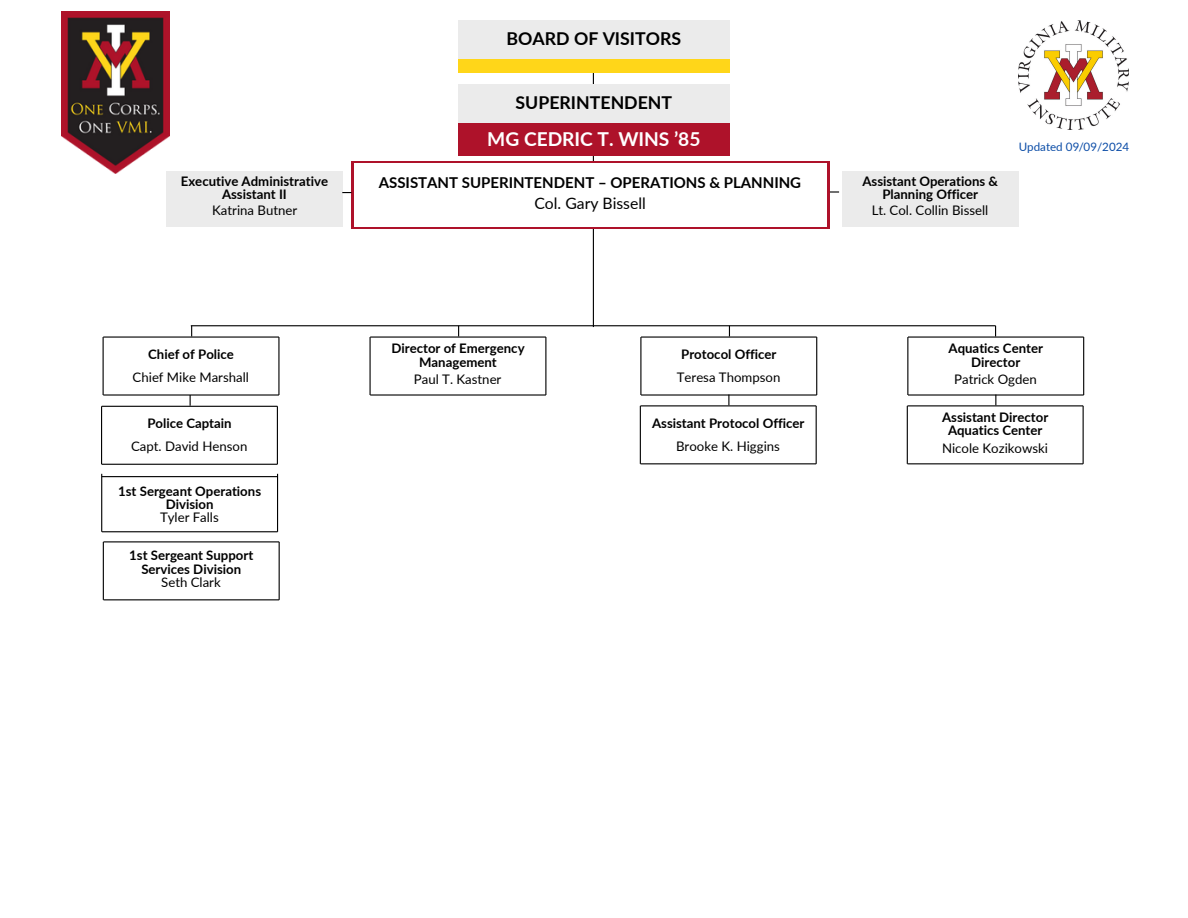
<style>
.page{position:relative;width:1188px;height:918px;background:#fff}
.page>*{position:absolute;margin:0;border:0;box-sizing:border-box;transform-origin:0 0}
.t1{font:700 19.2px "Lato";color:#fff}
.t2{font:700 17.7px "Lato";color:#000}
.t3{font:15.75px "Lato";color:#000}
.t4{font:700 15px "Lato";color:#000}
.t5{font:700 13.2px/13.2px "Lato";color:#000;text-align:center}
.t6{font:13.2px "Lato";color:#000}
.t7{font:11.55px "Lato";color:#0c4da7}
</style>
<div class="page">
<img style="left:1019px;top:20px;width:110px;height:109px">
<img style="left:61px;top:11px;width:108px;height:162px">
<hr style="left:593px;top:46px;width:1px;height:281px;background:#000">
<div style="left:458px;top:123px;width:272px;height:32px;background:#ae122a"></div>
<div style="left:458px;top:84px;width:272px;height:39px;background:#ebebeb"></div>
<div style="left:458px;top:55px;width:272px;height:18px;background:#ffd619"></div>
<div style="left:458px;top:20px;width:272px;height:39px;background:#ebebeb"></div>
<div style="left:351px;top:161px;width:479px;height:67px;background:linear-gradient(to bottom,#ae122a,#ae122a)"></div>
<div style="left:354px;top:163px;width:473px;height:63px;background:#fff"></div>
<div style="left:166px;top:171px;width:176px;height:55px;background:#ebebeb"></div>
<div style="left:842px;top:171px;width:177px;height:55px;background:#ebebeb"></div>
<hr style="left:103px;top:336px;width:176px;height:2px;background:#000">
<hr style="left:103px;top:394px;width:176px;height:2px;background:#000">
<hr style="left:103px;top:337px;width:1px;height:58px;background:#000">
<hr style="left:278px;top:337px;width:2px;height:58px;background:#000">
<hr style="left:191px;top:325px;width:805px;height:1px;background:#000">
<hr style="left:102px;top:476px;width:175px;height:1px;background:#000">
<hr style="left:102px;top:531px;width:176px;height:1px;background:#000">
<hr style="left:101px;top:474px;width:1px;height:58px;background:#000">
<hr style="left:277px;top:474px;width:1px;height:58px;background:#000">
<hr style="left:103px;top:541px;width:176px;height:1px;background:#000">
<hr style="left:103px;top:599px;width:176px;height:1px;background:#000">
<hr style="left:103px;top:542px;width:1px;height:58px;background:#000">
<hr style="left:279px;top:542px;width:1px;height:58px;background:#000">
<svg style="left:830px;top:191px;width:9px;height:2px"></svg>
<hr style="left:370px;top:336px;width:176px;height:2px;background:#000">
<hr style="left:370px;top:394px;width:176px;height:2px;background:#000">
<hr style="left:370px;top:337px;width:1px;height:58px;background:#000">
<hr style="left:545px;top:337px;width:1px;height:58px;background:#000">
<hr style="left:641px;top:336px;width:176px;height:2px;background:#000">
<hr style="left:641px;top:394px;width:176px;height:2px;background:#000">
<hr style="left:640px;top:337px;width:1px;height:58px;background:#000">
<hr style="left:816px;top:337px;width:1px;height:58px;background:#000">
<hr style="left:908px;top:336px;width:176px;height:2px;background:#000">
<hr style="left:908px;top:394px;width:176px;height:2px;background:#000">
<hr style="left:907px;top:337px;width:1px;height:58px;background:#000">
<hr style="left:1083px;top:337px;width:1px;height:58px;background:#000">
<hr style="left:640px;top:405px;width:176px;height:1px;background:#000">
<hr style="left:640px;top:463px;width:176px;height:1px;background:#000">
<hr style="left:640px;top:406px;width:1px;height:58px;background:#000">
<hr style="left:816px;top:406px;width:1px;height:58px;background:#000">
<hr style="left:907px;top:405px;width:176px;height:1px;background:#000">
<hr style="left:907px;top:463px;width:176px;height:1px;background:#000">
<hr style="left:907px;top:406px;width:1px;height:58px;background:#000">
<hr style="left:1083px;top:406px;width:1px;height:58px;background:#000">
<hr style="left:102px;top:406px;width:175px;height:1px;background:#000">
<hr style="left:102px;top:464px;width:175px;height:1px;background:#000">
<hr style="left:101px;top:406px;width:1px;height:58px;background:#000">
<hr style="left:277px;top:406px;width:1px;height:58px;background:#000">
<h2 class="t5" style="left:181px;top:174px;width:149px">Executive Administrative<br>Assistant II</h2>
<h3 class="t6" style="left:212px;top:202px;width:87px">Katrina Butner</h3>
<p class="t2" style="left:507px;top:28px;width:176px">BOARD OF VISITORS</p>
<h1 class="t2" style="left:516px;top:92px;width:158px">SUPERINTENDENT</h1>
<p class="t1" style="left:487px;top:128px;width:215px">MG CEDRIC T. WINS ’85</p>
<h1 class="t4" style="left:379px;top:173px;width:424px">ASSISTANT SUPERINTENDENT – OPERATIONS &amp; PLANNING</h1>
<h1 class="t3" style="left:534px;top:194px;width:113px">Col. Gary Bissell</h1>
<h1 class="t5" style="left:148px;top:347px;width:87px">Chief of Police</h1>
<p class="t6" style="left:133px;top:369px;width:118px">Chief Mike Marshall</p>
<h3 class="t5" style="left:147px;top:416px;width:86px">Police Captain</h3>
<h4 class="t6" style="left:131px;top:438px;width:118px">Capt. David Henson</h4>
<h3 class="t5" style="left:118px;top:484px;width:144px">1st Sergeant Operations<br>Division</h3>
<h4 class="t6" style="left:160px;top:509px;width:60px">Tyler Falls</h4>
<h3 class="t5" style="left:129px;top:549px;width:126px">1st Sergeant Support<br>Services Division</h3>
<h4 class="t6" style="left:161px;top:574px;width:61px">Seth Clark</h4>
<h3 class="t5" style="left:391px;top:342px;width:135px">Director of Emergency<br>Management</h3>
<h4 class="t6" style="left:414px;top:371px;width:89px">Paul T. Kastner</h4>
<h3 class="t5" style="left:681px;top:347px;width:97px">Protocol Officer</h3>
<h4 class="t6" style="left:677px;top:369px;width:105px">Teresa Thompson</h4>
<h3 class="t5" style="left:652px;top:416px;width:154px">Assistant Protocol Officer</h3>
<h4 class="t6" style="left:676px;top:438px;width:105px">Brooke K. Higgins</h4>
<h3 class="t5" style="left:862px;top:174px;width:137px">Assistant Operations &amp;<br>Planning Officer</h3>
<h4 class="t6" style="left:872px;top:202px;width:118px">Lt. Col. Collin Bissell</h4>
<h4 class="t7" style="left:1019px;top:140px;width:112px">Updated 09/09/2024</h4>
<h3 class="t5" style="left:949px;top:342px;width:96px">Aquatics Center<br>Director</h3>
<h4 class="t6" style="left:954px;top:371px;width:84px">Patrick Ogden</h4>
<h3 class="t5" style="left:942px;top:410px;width:108px">Assistant Director<br>Aquatics Center</h3>
<h4 class="t6" style="left:942px;top:440px;width:107px">Nicole Kozikowski</h4>
</div>
